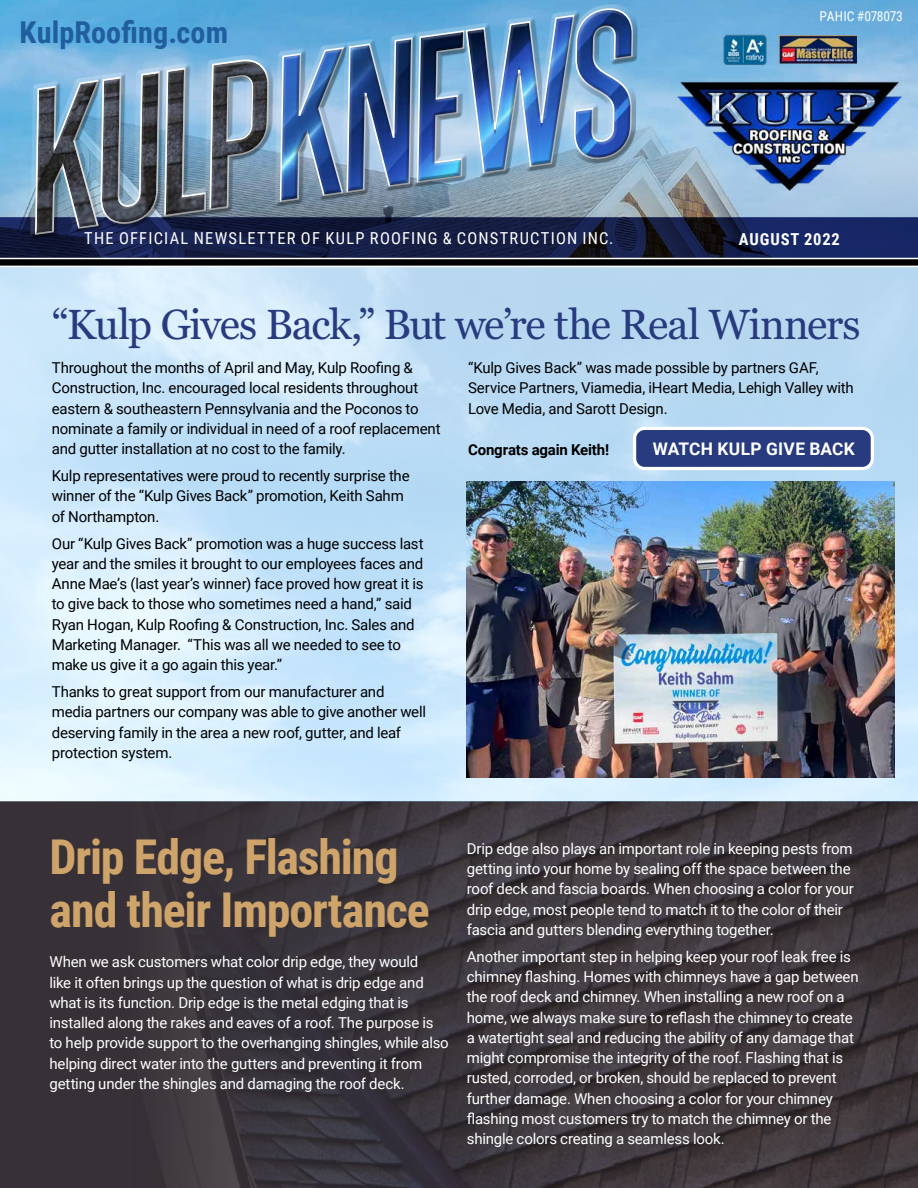
<style>
.page{position:relative;width:918px;height:1188px;background:#fff}
.page>*{position:absolute;margin:0;border:0;box-sizing:border-box;transform-origin:0 0}
.t1{font:700 48px/52.5px "Roboto Condensed";letter-spacing:-.025em;color:#cfa46b}
.t2{font:42px "Georgia";letter-spacing:-.03em;color:#273b7e}
.t3{font:700 30.15px "Roboto Condensed";letter-spacing:.005em;color:#215e9e}
.copy{font:700 17.4px "Roboto";letter-spacing:.02em;color:#fff}
.t4{font:16.5px "Roboto Condensed";letter-spacing:.075em;color:#fff}
.t5{font:700 16.5px "Roboto Condensed";letter-spacing:.05em;color:#fff}
.copy-2{font:15px/20.2px "Roboto";letter-spacing:-.015em;color:#fff}
.copy-3{font:15px/20.2px "Roboto";letter-spacing:-.015em;color:#000}
.copy-4{font:700 15px "Roboto";letter-spacing:-.01em;color:#000}
.t6{font:13.5px "Roboto Condensed";letter-spacing:-.02em;color:#fff}
</style>
<div class="page">
<img style="left:0;top:267px;width:918px;height:534px">
<svg style="left:0;top:801px;width:918px;height:387px;background:#3b353b"></svg>
<img style="left:0;top:0;width:918px;height:54px">
<img style="left:780px;top:36px;width:76px;height:18px">
<img style="left:709px;top:30px;width:71px;height:24px">
<img style="left:466px;top:482px;width:428px;height:295px">
<div style="left:635px;top:428px;width:237px;height:41px;background:#273b7e;border-radius:10px"></div>
<div style="left:633px;top:427px;width:241px;height:43px;border:3px solid #fff;border-radius:10px"></div>
<img style="left:0;top:54px;width:918px;height:212px">
<img style="left:31px;top:2px;width:607px;height:241px">
<p class="t3" style="left:20px;top:11px;width:210px">KulpRoofing.com</p>
<p class="t6" style="left:819px;top:6px;width:85px">PAHIC #078073</p>
<p class="t4" style="left:84px;top:227px;width:531px">THE OFFICIAL NEWSLETTER OF KULP ROOFING &amp; CONSTRUCTION INC.</p>
<p class="t5" style="left:739px;top:228px;width:103px">AUGUST 2022</p>
<p class="t2" style="left:52px;top:300px;width:810px">“Kulp Gives Back,” But we’re the Real Winners</p>
<p class="copy-3" style="left:52px;top:357px;width:390px">Throughout the months of April and May, Kulp Roofing &amp; Construction, Inc. encouraged local residents throughout eastern &amp; southeastern Pennsylvania and the Poconos to nominate a family or individual in need of a roof replacement and gutter installation at no cost to the family.</p>
<p class="copy-3" style="left:52px;top:465px;width:359px">Kulp representatives were proud to recently surprise the winner of the “Kulp Gives Back” promotion, Keith Sahm of Northampton.</p>
<p class="copy-3" style="left:52px;top:533px;width:373px">Our “Kulp Gives Back” promotion was a huge success last year and the smiles it brought to our employees faces and Anne Mae’s (last year’s winner) face proved how great it is to give back to those who sometimes need a hand,” said Ryan Hogan, Kulp Roofing &amp; Construction, Inc. Sales and Marketing Manager. “This was all we needed to see to make us give it a go again this year.”</p>
<p class="copy-3" style="left:52px;top:681px;width:376px">Thanks to great support from our manufacturer and media partners our company was able to give another well deserving family in the area a new roof, gutter, and leaf protection system.</p>
<p class="copy-3" style="left:468px;top:357px;width:387px">“Kulp Gives Back” was made possible by partners GAF,<br>Service Partners, Viamedia, iHeart Media, Lehigh Valley with<br>Love Media, and Sarott Design.</p>
<p class="copy-4" style="left:468px;top:439px;width:143px">Congrats again Keith!</p>
<p class="copy" style="left:653px;top:436px;width:204px">WATCH KULP GIVE BACK</p>
<p class="t1" style="left:49px;top:829px;width:382px">Drip Edge, Flashing and their Importance</p>
<p class="copy-2" style="left:49px;top:951px;width:401px">When we ask customers what color drip edge, they would<br>like it often brings up the question of what is drip edge and what is its function. Drip edge is the metal edging that is installed along the rakes and eaves of a roof. The purpose is to help provide support to the overhanging shingles, while also helping direct water into the gutters and preventing it from getting under the shingles and damaging the roof deck.</p>
<p class="copy-2" style="left:467px;top:838px;width:389px">Drip edge also plays an important role in keeping pests from getting into your home by sealing off the space between the roof deck and fascia boards. When choosing a color for your drip edge, most people tend to match it to the color of their fascia and gutters blending everything together.</p>
<p class="copy-2" style="left:467px;top:946px;width:393px">Another important step in helping keep your roof leak free is chimney flashing. Homes with chimneys have a gap between the roof deck and chimney. When installing a new roof on a home, we always make sure to reflash the chimney to create a watertight seal and reducing the ability of any damage that might compromise the integrity of the roof. Flashing that is rusted, corroded, or broken, should be replaced to prevent further damage. When choosing a color for your chimney flashing most customers try to match the chimney or the shingle colors creating a seamless look.</p>
</div>
